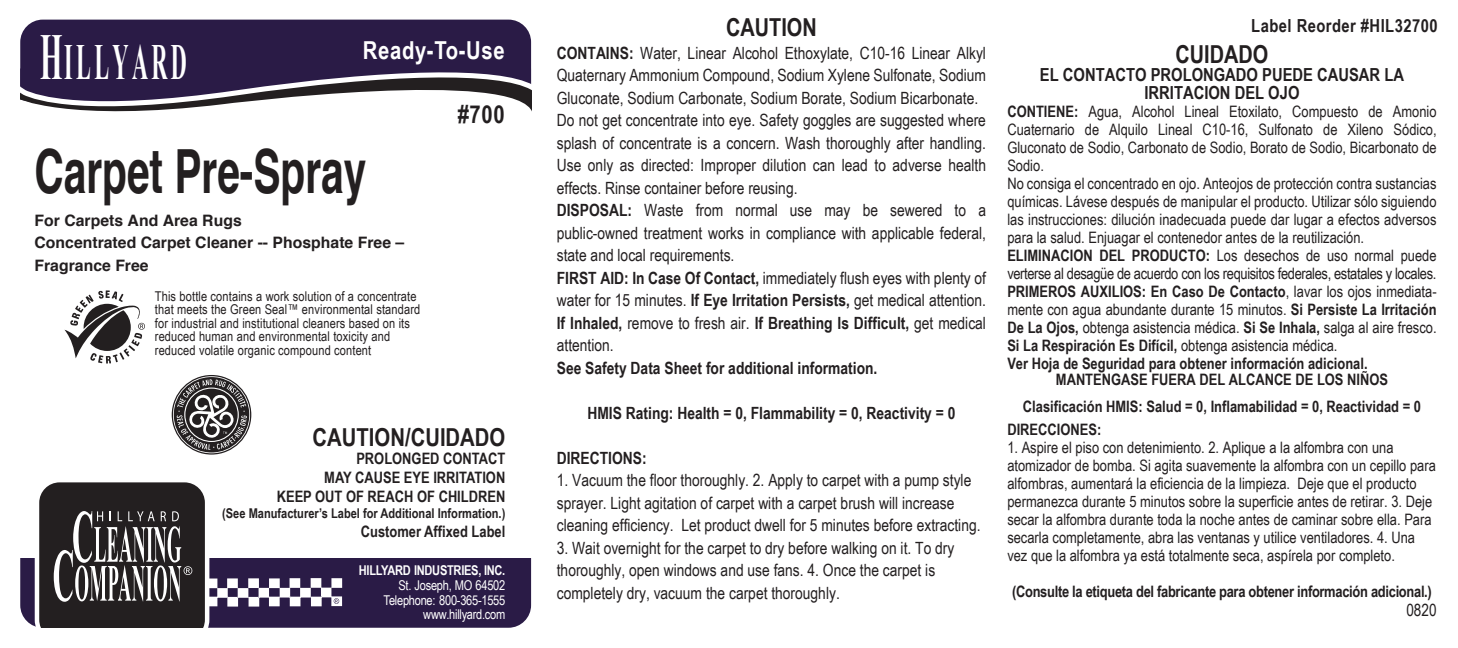
<style>
.page{position:relative;width:1458px;height:648px;background:#fff}
.page>*{position:absolute;margin:0;border:0;box-sizing:border-box;transform-origin:0 0}
.t1{font:700 60.98px "Helvetica";color:#231f20;scale:.67 1}
.t2{font:700 50.62px "Times New Roman";letter-spacing:.15em;color:#fff;scale:.44 1}
.t3{font:700 24.75px "Arial Narrow";color:#231f20}
.t4{font:700 24.75px "Arial Narrow";letter-spacing:.025em;color:#fff}
.t5{font:700 18px/18px "Arial Narrow";color:#231f20;text-align:center}
.t6{font:700 18px "Arial Narrow";letter-spacing:.025em;color:#231f20}
.t7{font:16.88px/22.5px "Arial Narrow";color:#231f20}
.t8{font:700 16.88px "Arial Narrow";color:#231f20}
.t9{font:15.75px/18px "Arial Narrow";color:#231f20}
.t10{font:700 15.75px/18.9px "Arial Narrow";color:#231f20;text-align:right}
.t11{font:700 15.75px/22.5px "Helvetica";color:#231f20}
.t12{font:700 15.75px "Arial Narrow";letter-spacing:-.02em;color:#231f20}
.t13{font:13.5px/13.5px "Arial Narrow";letter-spacing:.01em;color:#231f20}
.t14{font:13.5px/14.6px "Arial Narrow";letter-spacing:-.02em;color:#fff;text-align:right}
.t15{font:700 13.5px "Arial Narrow";color:#231f20}
.t16{font:700 13.5px "Arial Narrow";letter-spacing:-.02em;color:#fff}
.s1{font-size:65.25px}
.s2{font-weight:700}
</style>
<div class="page">
<div style="left:20px;top:20px;width:511px;height:68px;background:#2a1b46"></div>
<div style="left:20px;top:558px;width:511px;height:70px;background:#2a1b46"></div>
<svg style="left:20px;top:57px;width:511px;height:55px"></svg>
<svg style="left:35px;top:482px;width:307px;height:146px"></svg>
<svg style="left:64px;top:290px;width:81px;height:74px"></svg>
<div style="left:172px;top:375px;width:79px;height:80px;border:1px solid #231f20;border-radius:50%"></div>
<div style="left:174px;top:377px;width:75px;height:75px;background:#231f20;border-radius:50%"></div>
<svg style="left:177px;top:379px;width:70px;height:71px"></svg>
<h2 class="t2" style="left:40px;top:25px;width:335px"><span class="s1">H</span>ILLYARD</h2>
<h3 class="t4" style="left:363px;top:31px;width:143px">Ready-To-Use</h3>
<h1 class="t1" style="left:35px;top:133px;width:497px">Carpet Pre-Spray</h1>
<p class="t11" style="left:34px;top:208px;width:371px">For Carpets And Area Rugs<br>Concentrated Carpet Cleaner -- Phosphate Free –<br>Fragrance Free</p>
<p class="t13" style="left:155px;top:289px;width:267px">This bottle contains a work solution of a concentrate that meets the Green Seal™ environmental standard for industrial and institutional cleaners based on its reduced human and environmental toxicity and reduced volatile organic compound content</p>
<h3 class="t3" style="left:458px;top:96px;width:49px">#700</h3>
<h3 class="t3" style="left:313px;top:418px;width:194px">CAUTION/CUIDADO</h3>
<p class="t10" style="left:277px;top:449px;width:230px">PROLONGED CONTACT<br>MAY CAUSE EYE IRRITATION<br>KEEP OUT OF REACH OF CHILDREN</p>
<p class="t15" style="left:222px;top:503px;width:285px">(See Manufacturer’s Label for Additional Information.)</p>
<p class="t10" style="left:361px;top:522px;width:146px">Customer Affixed Label</p>
<p class="t16" style="left:359px;top:560px;width:148px">HILLYARD INDUSTRIES, INC.</p>
<p class="t14" style="left:384px;top:577px;width:123px">St. Joseph, MO 64502<br>Telephone: 800-365-1555 www.hillyard.com</p>
<h3 class="t3" style="left:726px;top:9px;width:92px">CAUTION</h3>
<p class="t7" style="left:557px;top:41px;width:431px"><span class="s2">CONTAINS:</span> Water, Linear Alcohol Ethoxylate, C10-16 Linear Alkyl Quaternary Ammonium Compound, Sodium Xylene Sulfonate, Sodium Gluconate, Sodium Carbonate, Sodium Borate, Sodium Bicarbonate.<br>Do not get concentrate into eye. Safety goggles are suggested where splash of concentrate is a concern. Wash thoroughly after handling.<br>Use only as directed: Improper dilution can lead to adverse health effects. Rinse container before reusing.<br><span class="s2">DISPOSAL:</span> Waste from normal use may be sewered to a public-owned treatment works in compliance with applicable federal, state and local requirements.<br><span class="s2">FIRST AID: In Case Of Contact,</span> immediately flush eyes with plenty of water for 15 minutes. <span class="s2">If Eye Irritation Persists,</span> get medical attention.<br><span class="s2">If Inhaled,</span> remove to fresh air. <span class="s2">If Breathing Is Difficult,</span> get medical attention.</p>
<p class="t8" style="left:557px;top:355px;width:322px">See Safety Data Sheet for additional information.</p>
<p class="t8" style="left:587px;top:400px;width:370px">HMIS Rating: Health = 0, Flammability = 0, Reactivity = 0</p>
<p class="t8" style="left:557px;top:445px;width:91px">DIRECTIONS:</p>
<p class="t7" style="left:557px;top:469px;width:425px">1. Vacuum the floor thoroughly. 2. Apply to carpet with a pump style sprayer. Light agitation of carpet with a carpet brush will increase cleaning efficiency. Let product dwell for 5 minutes before extracting.</p>
<p class="t7" style="left:557px;top:536px;width:399px">3. Wait overnight for the carpet to dry before walking on it. To dry thoroughly, open windows and use fans. 4. Once the carpet is completely dry, vacuum the carpet thoroughly.</p>
<p class="t6" style="left:1251px;top:12px;width:188px">Label Reorder #HIL32700</p>
<h3 class="t3" style="left:1176px;top:36px;width:94px">CUIDADO</h3>
<p class="t5" style="left:1040px;top:65px;width:366px">EL CONTACTO PROLONGADO PUEDE CAUSAR LA<br>IRRITACION DEL OJO</p>
<p class="t9" style="left:1007px;top:102px;width:431px"><span class="s2">CONTIENE:</span> Agua, Alcohol Lineal Etoxilato, Compuesto de Amonio Cuaternario de Alquilo Lineal C10-16, Sulfonato de Xileno Sódico, Gluconato de Sodio, Carbonato de Sodio, Borato de Sodio, Bicarbonato de Sodio.<br>No consiga el concentrado en ojo. Anteojos de protección contra sustancias químicas. Lávese después de manipular el producto. Utilizar sólo siguiendo las instrucciones: dilución inadecuada puede dar lugar a efectos adversos para la salud. Enjuagar el contenedor antes de la reutilización.<br><span class="s2">ELIMINACION DEL PRODUCTO:</span> Los desechos de uso normal puede verterse al desagüe de acuerdo con los requisitos federales, estatales y locales.<br><span class="s2">PRIMEROS AUXILIOS: En Caso De Contacto</span>, lavar los ojos inmediata&shy;mente con agua abundante durante 15 minutos. <span class="s2">Si Persiste La Irritación De La Ojos,</span> obtenga asistencia médica. <span class="s2">Si Se Inhala,</span> salga al aire fresco.<br><span class="s2">Si La Respiración Es Difícil,</span> obtenga asistencia médica.<br><span class="s2">Ver Hoja de Seguridad para obtener información adicional.</span></p>
<p class="t10" style="left:1023px;top:365px;width:400px;line-height:27px;text-align:center">MANTENGASE FUERA DEL ALCANCE DE LOS NIÑOS<br>Clasificación HMIS: Salud = 0, Inflamabilidad = 0, Reactividad = 0</p>
<p class="t10" style="left:1007px;top:419px;width:95px">DIRECCIONES:</p>
<p class="t9" style="left:1007px;top:438px;width:430px">1. Aspire el piso con detenimiento. 2. Aplique a la alfombra con una atomizador de bomba. Si agita suavemente la alfombra con un cepillo para alfombras, aumentará la eficiencia de la limpieza. Deje que el producto permanezca durante 5 minutos sobre la superficie antes de retirar. 3. Deje secar la alfombra durante toda la noche antes de caminar sobre ella. Para secarla completamente, abra las ventanas y utilice ventiladores. 4. Una vez que la alfombra ya está totalmente seca, aspírela por completo.</p>
<p class="t12" style="left:1012px;top:579px;width:421px">(Consulte la etiqueta del fabricante para obtener información adicional.)</p>
<p class="t7" style="left:1406px;top:598px;width:32px">0820</p>
</div>
